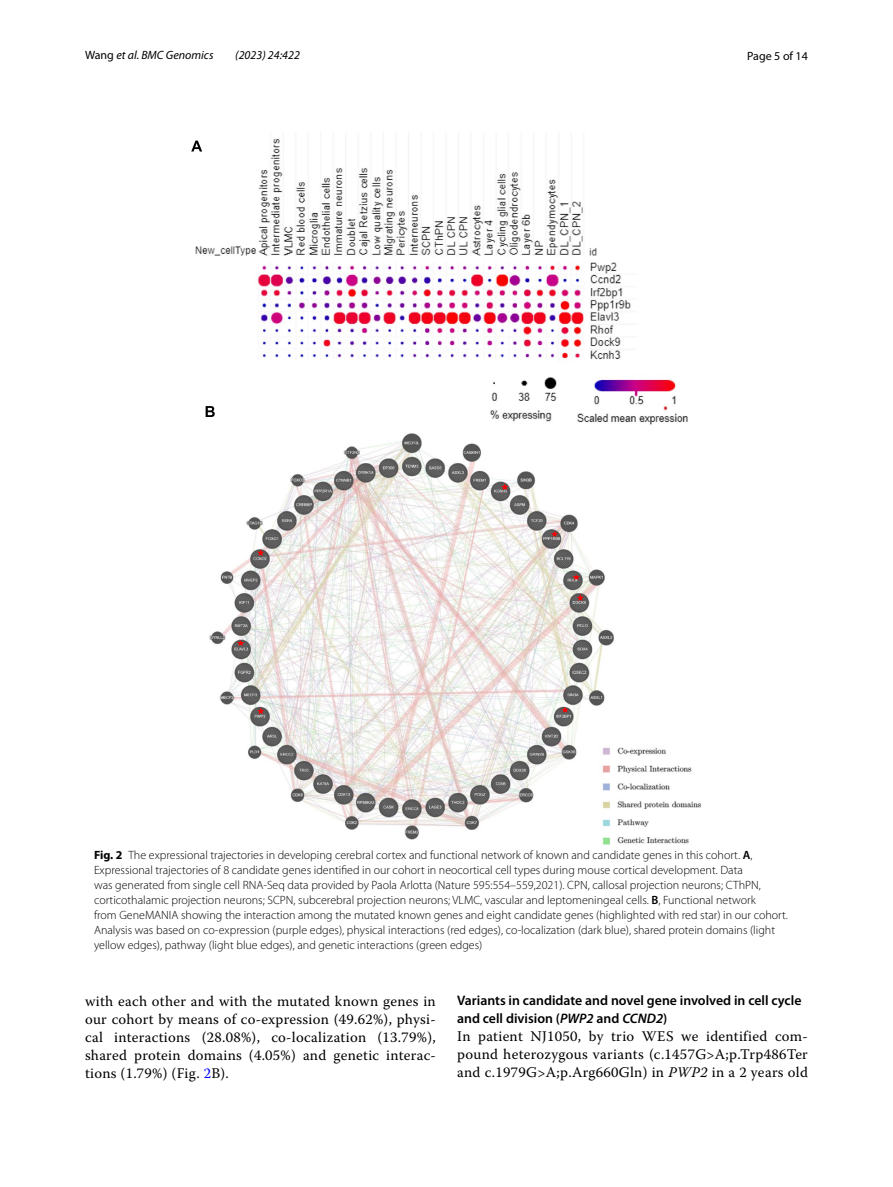
<style>
.page{position:relative;width:893px;height:1187px;background:#fff}
.page>*{position:absolute;margin:0;border:0;box-sizing:border-box;transform-origin:0 0}
.t1{font:14.7px/18px "Warnock Pro";letter-spacing:.02em;color:#000;text-align:justify}
.t2{font:600 13.8px/18px "Myriad Pro";color:#000}
.t3{font:300 12px/15px "Myriad Pro";color:#000}
.t4{font:italic 12px "Myriad Pro";color:#000}
.t5{font:12px "Myriad Pro";color:#000}
.s1{font-style:normal}
.s2{font-weight:700}
.s3{font-weight:600}
.s4{color:#00f}
.s5{font-style:italic}
</style>
<div class="page">
<img style="left:196px;top:133px;width:505px;height:711px">
<svg style="left:191px;top:141px;width:11px;height:10px"></svg>
<svg style="left:206px;top:406px;width:9px;height:11px"></svg>
<svg style="left:501px;top:481px;width:9px;height:11px"></svg>
<svg style="left:573px;top:572px;width:9px;height:9px"></svg>
<svg style="left:551px;top:529px;width:9px;height:9px"></svg>
<svg style="left:562px;top:705px;width:9px;height:9px"></svg>
<svg style="left:257px;top:547px;width:9px;height:10px"></svg>
<svg style="left:257px;top:705px;width:9px;height:11px"></svg>
<svg style="left:577px;top:592px;width:8px;height:10px"></svg>
<svg style="left:237px;top:638px;width:9px;height:9px"></svg>
<p class="t4" style="left:85px;top:48px;width:130px"><span class="s1">Wang</span> et al. BMC Genomics</p>
<p class="t4" style="left:235px;top:48px;width:66px">(2023) 24:422</p>
<p class="t5" style="left:747px;top:48px;width:62px">Page 5 of 14</p>
<p class="t3" style="left:94px;top:847px;width:695px"><span class="s2">Fig. 2</span> The expressional trajectories in developing cerebral cortex and functional network of known and candidate genes in this cohort. <span class="s3">A</span>, Expressional trajectories of 8 candidate genes identified in our cohort in neocortical cell types during mouse cortical development. Data<br>was generated from single cell RNA-Seq data provided by Paola Arlotta (Nature 595:554–559,2021). CPN, callosal projection neurons; CThPN, corticothalamic projection neurons; SCPN, subcerebral projection neurons; VLMC, vascular and leptomeningeal cells. <span class="s3">B</span>, Functional network<br>from GeneMANIA showing the interaction among the mutated known genes and eight candidate genes (highlighted with red star) in our cohort.<br>Analysis was based on co-expression (purple edges), physical interactions (red edges), co-localization (dark blue), shared protein domains (light yellow edges), pathway (light blue edges), and genetic interactions (green edges)</p>
<p class="t1" style="left:85px;top:991px;width:352px">with each other and with the mutated known genes in our cohort by means of co-expression (49.62%), physi&shy;cal interactions (28.08%), co-localization (13.79%), shared protein domains (4.05%) and genetic interac&shy;tions (1.79%) (Fig. <span class="s4">2</span>B).</p>
<p class="t2" style="left:457px;top:991px;width:346px">Variants in candidate and novel gene involved in cell cycle and cell division (<span class="s5">PWP2</span> and <span class="s5">CCND2</span>)</p>
<p class="t1" style="left:457px;top:1026px;width:352px">In patient NJ1050, by trio WES we identified com&shy;pound heterozygous variants (c.1457G&gt;A;p.Trp486Ter and c.1979G&gt;A;p.Arg660Gln) in <span class="s5">PWP2</span> in a 2 years old</p>
</div>
